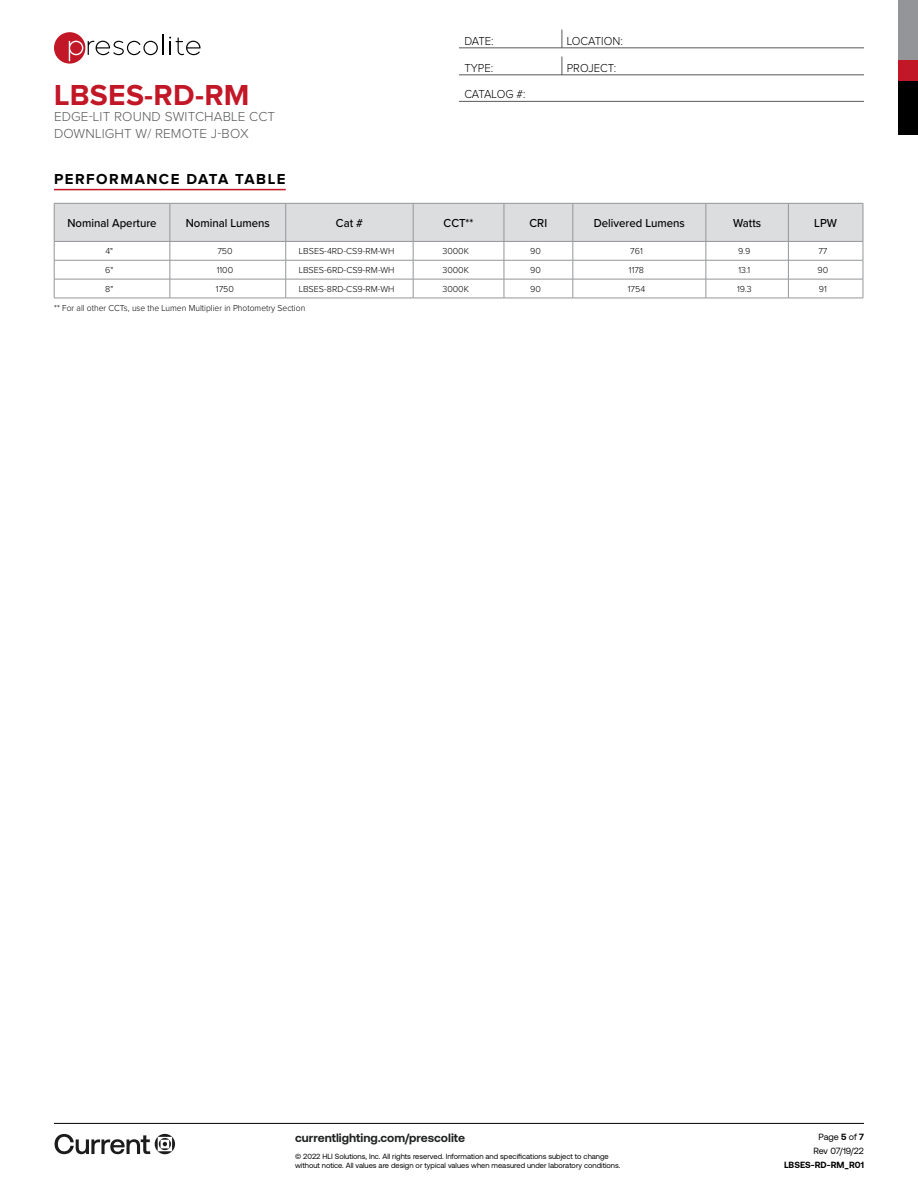
<style>
.page{position:relative;width:918px;height:1188px;background:#fff}
.page>*{position:absolute;margin:0;border:0;box-sizing:border-box;transform-origin:0 0}
.t1{font:700 30px "Proxima Nova";letter-spacing:.01em;color:#c21726}
.t2{font:700 15px "Proxima Nova";letter-spacing:.1em;color:#000}
.t3{font:300 13.5px/16.5px "Proxima Nova";letter-spacing:.01em;color:#58595b}
.t4{font:500 12px "Proxima Nova";color:#000;scale:.95 1}
.t5{font:700 12px "Aeonik";color:#202322}
.t6{font:300 12px "Proxima Nova";color:#000;scale:.95 1}
.t7{font:300 12px "Proxima Nova";letter-spacing:-.02em;color:#000;scale:.95 1}
.t8{font:300 9px "Proxima Nova";color:#000}
.t9{font:300 9px "Proxima Nova";color:#000;scale:.95 1}
.t10{font:9px/14.1px "Aeonik";letter-spacing:-.005em;color:#000;text-align:center}
.t11{font:700 9px "Aeonik";color:#000}
.t12{font:7.5px/9.8px "Aeonik";color:#000}
.s1{font-weight:700}
</style>
<div class="page">
<hr style="left:54px;top:1123px;width:810px;height:1px;background:#000">
<svg style="left:55px;top:1134px;width:120px;height:20px"></svg>
<div style="left:54px;top:32px;width:31px;height:32px;background:#c21726;border-radius:50%"></div>
<svg style="left:69px;top:41px;width:89px;height:20px"></svg>
<hr style="left:162px;top:35px;width:2px;height:20px;background:#020202">
<svg style="left:169px;top:37px;width:32px;height:18px"></svg>
<div style="left:898px;top:81px;width:20px;height:54px;background:#000"></div>
<div style="left:898px;top:0;width:20px;height:61px;background:#939598"></div>
<div style="left:898px;top:61px;width:20px;height:20px;background:#c21726"></div>
<hr style="left:459px;top:48px;width:405px;height:1px;background:#58595b">
<svg style="left:562px;top:30px;width:1px;height:18px"></svg>
<hr style="left:459px;top:75px;width:405px;height:1px;background:#58595b">
<svg style="left:562px;top:57px;width:1px;height:18px"></svg>
<hr style="left:459px;top:101px;width:405px;height:1px;background:#58595b">
<svg style="left:54px;top:203px;width:810px;height:95px"></svg>
<hr style="left:54px;top:298px;width:116px;height:1px;background:#939598">
<hr style="left:170px;top:298px;width:116px;height:1px;background:#939598">
<hr style="left:286px;top:298px;width:127px;height:1px;background:#939598">
<hr style="left:413px;top:298px;width:91px;height:1px;background:#939598">
<hr style="left:504px;top:298px;width:69px;height:1px;background:#939598">
<hr style="left:573px;top:298px;width:133px;height:1px;background:#939598">
<hr style="left:706px;top:298px;width:82px;height:1px;background:#939598">
<hr style="left:788px;top:298px;width:75px;height:1px;background:#939598">
<hr style="left:54px;top:203px;width:116px;height:1px;background:#939598">
<hr style="left:54px;top:204px;width:1px;height:37px;background:#939598">
<hr style="left:170px;top:203px;width:116px;height:1px;background:#939598">
<hr style="left:170px;top:204px;width:1px;height:37px;background:#939598">
<hr style="left:286px;top:203px;width:127px;height:1px;background:#939598">
<hr style="left:285px;top:204px;width:1px;height:37px;background:#939598">
<hr style="left:413px;top:203px;width:91px;height:1px;background:#939598">
<hr style="left:413px;top:204px;width:1px;height:37px;background:#939598">
<hr style="left:504px;top:203px;width:69px;height:1px;background:#939598">
<hr style="left:504px;top:204px;width:1px;height:37px;background:#939598">
<hr style="left:573px;top:203px;width:133px;height:1px;background:#939598">
<hr style="left:573px;top:204px;width:1px;height:37px;background:#939598">
<hr style="left:706px;top:203px;width:82px;height:1px;background:#939598">
<hr style="left:706px;top:204px;width:1px;height:37px;background:#939598">
<hr style="left:788px;top:203px;width:75px;height:1px;background:#939598">
<hr style="left:788px;top:204px;width:1px;height:37px;background:#939598">
<hr style="left:863px;top:204px;width:1px;height:37px;background:#939598">
<hr style="left:54px;top:189px;width:232px;height:1px;background:#c21726">
<h1 class="t1" style="left:54px;top:78px;width:197px">LBSES-RD-RM</h1>
<h3 class="t3" style="left:54px;top:109px;width:223px">EDGE-LIT ROUND SWITCHABLE CCT<br>DOWNLIGHT W/ REMOTE J-BOX</h3>
<h2 class="t2" style="left:54px;top:171px;width:233px">PERFORMANCE DATA TABLE</h2>
<h3 class="t6" style="left:464px;top:34px;width:32px">DATE:</h3>
<h3 class="t6" style="left:567px;top:34px;width:61px">LOCATION:</h3>
<h3 class="t6" style="left:464px;top:61px;width:32px">TYPE:</h3>
<h3 class="t6" style="left:567px;top:61px;width:54px">PROJECT:</h3>
<h3 class="t7" style="left:464px;top:88px;width:66px">CATALOG #:</h3>
<h3 class="t4" style="left:67px;top:214px;width:95px">Nominal Aperture</h3>
<h3 class="t4" style="left:186px;top:214px;width:90px">Nominal Lumens</h3>
<h3 class="t4" style="left:336px;top:214px;width:30px">Cat #</h3>
<h3 class="t4" style="left:444px;top:214px;width:33px">CCT**</h3>
<h3 class="t4" style="left:530px;top:214px;width:20px">CRI</h3>
<h3 class="t4" style="left:594px;top:214px;width:97px">Delivered Lumens</h3>
<h3 class="t4" style="left:733px;top:214px;width:31px">Watts</h3>
<h3 class="t4" style="left:814px;top:214px;width:26px">LPW</h3>
<p class="t8" style="left:105px;top:246px;width:9px">4"</p>
<p class="t8" style="left:217px;top:246px;width:17px">750</p>
<p class="t8" style="left:299px;top:246px;width:97px">LBSES-4RD-CS9-RM-WH</p>
<p class="t8" style="left:442px;top:246px;width:28px">3000K</p>
<p class="t8" style="left:530px;top:246px;width:12px">90</p>
<p class="t8" style="left:630px;top:246px;width:14px">761</p>
<p class="t8" style="left:738px;top:246px;width:14px">9.9</p>
<p class="t8" style="left:818px;top:246px;width:11px">77</p>
<p class="t8" style="left:105px;top:265px;width:10px">6"</p>
<p class="t8" style="left:217px;top:265px;width:18px">1100</p>
<p class="t8" style="left:299px;top:265px;width:97px">LBSES-6RD-CS9-RM-WH</p>
<p class="t8" style="left:442px;top:265px;width:28px">3000K</p>
<p class="t8" style="left:530px;top:265px;width:12px">90</p>
<p class="t8" style="left:629px;top:265px;width:17px">1178</p>
<p class="t8" style="left:738px;top:265px;width:13px">13.1</p>
<p class="t8" style="left:818px;top:265px;width:12px">90</p>
<p class="t8" style="left:105px;top:284px;width:9px">8"</p>
<p class="t8" style="left:216px;top:284px;width:19px">1750</p>
<p class="t8" style="left:299px;top:284px;width:97px">LBSES-8RD-CS9-RM-WH</p>
<p class="t8" style="left:442px;top:284px;width:28px">3000K</p>
<p class="t8" style="left:530px;top:284px;width:12px">90</p>
<p class="t8" style="left:628px;top:284px;width:19px">1754</p>
<p class="t8" style="left:737px;top:284px;width:16px">19.3</p>
<p class="t8" style="left:819px;top:284px;width:10px">91</p>
<p class="t9" style="left:54px;top:303px;width:266px">** For all other CCTs, use the Lumen Multiplier in Photometry Section</p>
<h3 class="t5" style="left:295px;top:1131px;width:171px">currentlighting.com/prescolite</h3>
<p class="t12" style="left:295px;top:1151px;width:327px">© 2022 HLI Solutions, Inc. All rights reserved. Information and specifications subject to change without notice. All values are design or typical values when measured under laboratory conditions.</p>
<p class="t10" style="left:813px;top:1130px;width:52px">Page <span class="s1">5</span> of <span class="s1">7<br></span>Rev 07/19/22</p>
<p class="t11" style="left:784px;top:1160px;width:81px">LBSES-RD-RM_R01</p>
</div>
